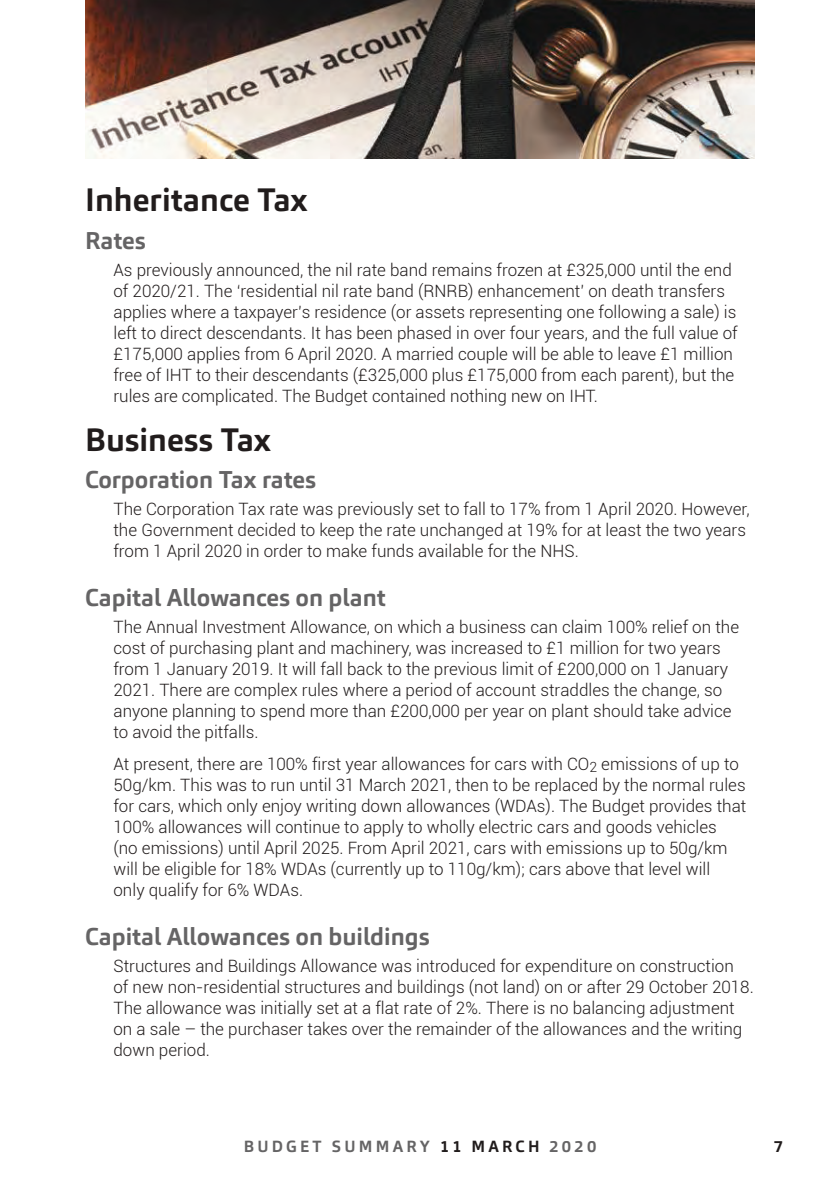
<style>
.page{position:relative;width:840px;height:1191px;background:#fff}
.page>*{position:absolute;margin:0;border:0;box-sizing:border-box;transform-origin:0 0}
.t1{font:700 32px "Carnac";color:#211c1c}
.t2{font:700 24px "Carnac";color:#656465}
.t3{font:300 17px/21px "Roboto";color:#211c1c}
.t4{font:700 16px "Carnac";letter-spacing:.2em;color:#656465}
.t5{font:700 16px "Carnac";color:#211c1c}
.s1{color:#211c1c}
</style>
<div class="page">
<img style="left:85px;top:0;width:669px;height:159px">
<h1 class="t1" style="left:85px;top:179px;width:224px">Inheritance Tax</h1>
<h2 class="t2" style="left:85px;top:225px;width:62px">Rates</h2>
<p class="t3" style="left:113px;top:258px;width:625px">As previously announced, the nil rate band remains frozen at £325,000 until the end of 2020/21. The ‘residential nil rate band (RNRB) enhancement’ on death transfers applies where a taxpayer’s residence (or assets representing one following a sale) is left to direct descendants. It has been phased in over four years, and the full value of £175,000 applies from 6 April 2020. A married couple will be able to leave £1 million free of IHT to their descendants (£325,000 plus £175,000 from each parent), but the rules are complicated. The Budget contained nothing new on IHT.</p>
<h1 class="t1" style="left:85px;top:419px;width:188px">Business Tax</h1>
<h2 class="t2" style="left:85px;top:464px;width:232px">Corporation Tax rates</h2>
<p class="t3" style="left:113px;top:498px;width:637px">The Corporation Tax rate was previously set to fall to 17% from 1 April 2020. However, the Government decided to keep the rate unchanged at 19% for at least the two years from 1 April 2020 in order to make funds available for the NHS.</p>
<h2 class="t2" style="left:85px;top:582px;width:302px">Capital Allowances on plant</h2>
<p class="t3" style="left:113px;top:615px;width:626px">The Annual Investment Allowance, on which a business can claim 100% relief on the cost of purchasing plant and machinery, was increased to £1 million for two years from 1 January 2019. It will fall back to the previous limit of £200,000 on 1 January 2021. There are complex rules where a period of account straddles the change, so anyone planning to spend more than £200,000 per year on plant should take advice to avoid the pitfalls.</p>
<p class="t3" style="left:113px;top:753px;width:634px">At present, there are 100% first year allowances for cars with CO<sub>2</sub> emissions of up to 50g/km. This was to run until 31 March 2021, then to be replaced by the normal rules for cars, which only enjoy writing down allowances (WDAs). The Budget provides that 100% allowances will continue to apply to wholly electric cars and goods vehicles<br>(no emissions) until April 2025. From April 2021, cars with emissions up to 50g/km will be eligible for 18% WDAs (currently up to 110g/km); cars above that level will<br>only qualify for 6% WDAs.</p>
<h2 class="t2" style="left:85px;top:921px;width:346px">Capital Allowances on buildings</h2>
<p class="t3" style="left:113px;top:954px;width:641px">Structures and Buildings Allowance was introduced for expenditure on construction<br>of new non-residential structures and buildings (not land) on or after 29 October 2018.<br>The allowance was initially set at a flat rate of 2%. There is no balancing adjustment on a sale – the purchaser takes over the remainder of the allowances and the writing down period.</p>
<p class="t4" style="left:243px;top:1136px;width:354px">BUDGET SUMMARY <span class="s1">11 MARCH</span> 2020</p>
<p class="t5" style="left:773px;top:1136px;width:11px">7</p>
</div>
